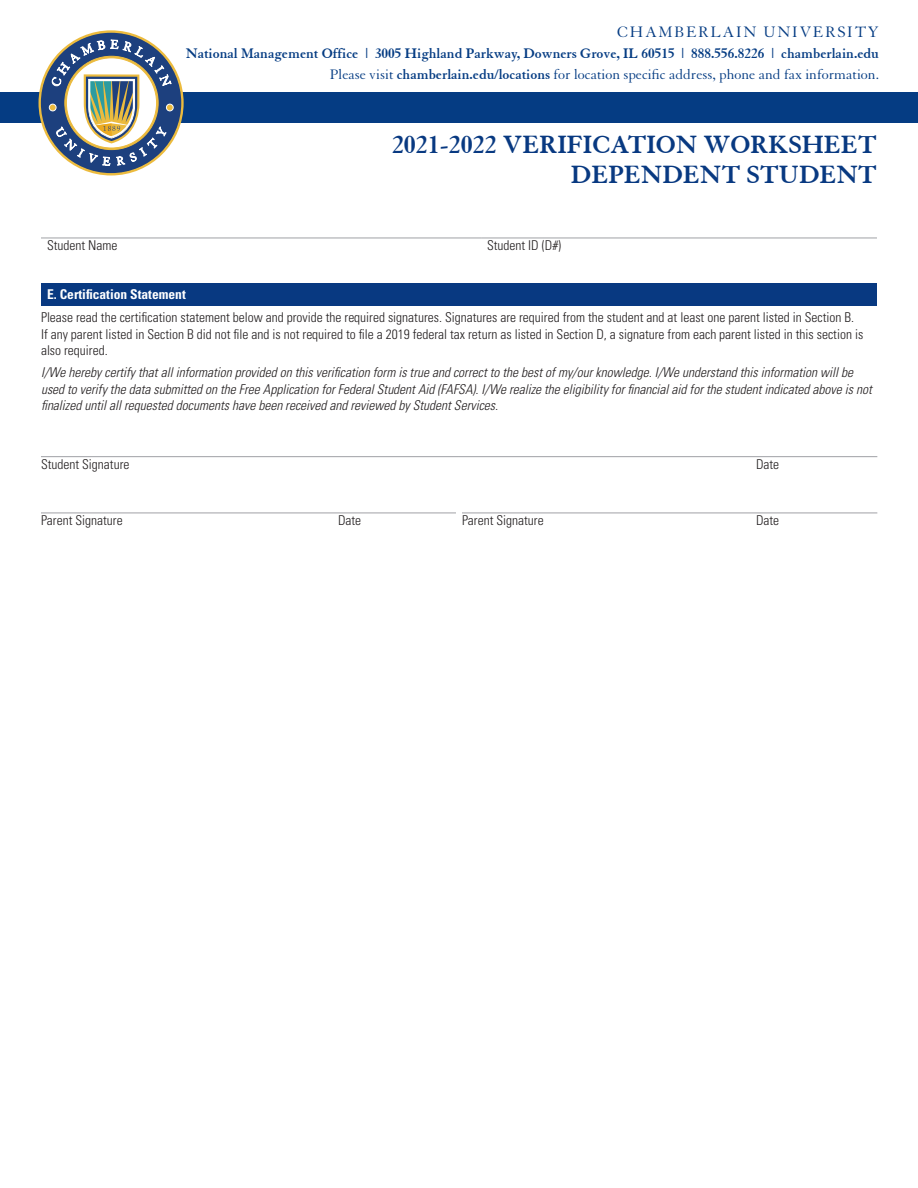
<style>
.page{position:relative;width:918px;height:1188px;background:#fff}
.page>*{position:absolute;margin:0;border:0;box-sizing:border-box;transform-origin:0 0}
.t1{font:700 27px/30px "Granjon";color:#083981;text-align:right}
.t2{font:16.5px "Granjon LT Std";letter-spacing:.1em;color:#053c83}
.t3{font:700 15px "Granjon";color:#053c83}
.t4{font:15px "Granjon LT Std";color:#053c83}
.t5{font:300 condensed 13.5px/16.5px "Univers LT Std";color:#231f20}
.t6{font:italic 300 condensed 13.5px/16.5px "Univers LT Std";color:#231f20}
.t7{font:700 condensed 13.5px "Univers LT Std";color:#fff}
.s1{font-family:"Granjon";font-weight:700}
</style>
<div class="page">
<div style="left:169px;top:92px;width:749px;height:31px;background:#053c83"></div>
<div style="left:0;top:92px;width:54px;height:31px;background:#053c83"></div>
<svg style="left:39px;top:30px;width:145px;height:145px"></svg>
<div style="left:41px;top:283px;width:836px;height:22px;background:#083981"></div>
<hr style="left:41px;top:513px;width:297px;height:1px;background:#a0a1a5">
<hr style="left:338px;top:513px;width:118px;height:1px;background:#a0a1a5">
<hr style="left:462px;top:513px;width:294px;height:1px;background:#a0a1a5">
<hr style="left:756px;top:513px;width:121px;height:1px;background:#a0a1a5">
<hr style="left:41px;top:456px;width:297px;height:1px;background:#a0a1a5">
<hr style="left:338px;top:456px;width:121px;height:1px;background:#a0a1a5">
<hr style="left:459px;top:456px;width:297px;height:1px;background:#a0a1a5">
<hr style="left:756px;top:456px;width:121px;height:1px;background:#a0a1a5">
<hr style="left:41px;top:238px;width:440px;height:1px;background:#a0a1a5">
<hr style="left:481px;top:238px;width:396px;height:1px;background:#a0a1a5">
<p class="t2" style="left:617px;top:23px;width:263px">CHAMBERLAIN UNIVERSITY</p>
<p class="t3" style="left:186px;top:45px;width:695px">National Management Office | 3005 Highland Parkway, Downers Grove, IL 60515 | 888.556.8226 | chamberlain.edu</p>
<p class="t4" style="left:330px;top:67px;width:551px">Please visit <span class="s1">chamberlain.edu/locations</span> for location specific address, phone and fax information.</p>
<h1 class="t1" style="left:392px;top:129px;width:487px">2021-2022 VERIFICATION WORKSHEET<br>DEPENDENT STUDENT</h1>
<p class="t5" style="left:47px;top:237px;width:72px">Student Name</p>
<p class="t5" style="left:487px;top:237px;width:76px">Student ID (D#)</p>
<p class="t7" style="left:47px;top:286px;width:140px">E. Certification Statement</p>
<p class="t5" style="left:41px;top:309px;width:824px">Please read the certification statement below and provide the required signatures. Signatures are required from the student and at least one parent listed in Section B.<br>If any parent listed in Section B did not file and is not required to file a 2019 federal tax return as listed in Section D, a signature from each parent listed in this section is also required.</p>
<p class="t6" style="left:41px;top:364px;width:832px">I/We hereby certify that all information provided on this verification form is true and correct to the best of my/our knowledge. I/We understand this information will be used to verify the data submitted on the Free Application for Federal Student Aid (FAFSA). I/We realize the eligibility for financial aid for the student indicated above is not finalized until all requested documents have been received and reviewed by Student Services.</p>
<p class="t5" style="left:41px;top:456px;width:90px">Student Signature</p>
<p class="t5" style="left:756px;top:456px;width:25px">Date</p>
<p class="t5" style="left:41px;top:512px;width:83px">Parent Signature</p>
<p class="t5" style="left:338px;top:512px;width:25px">Date</p>
<p class="t5" style="left:462px;top:512px;width:83px">Parent Signature</p>
<p class="t5" style="left:756px;top:512px;width:25px">Date</p>
</div>
